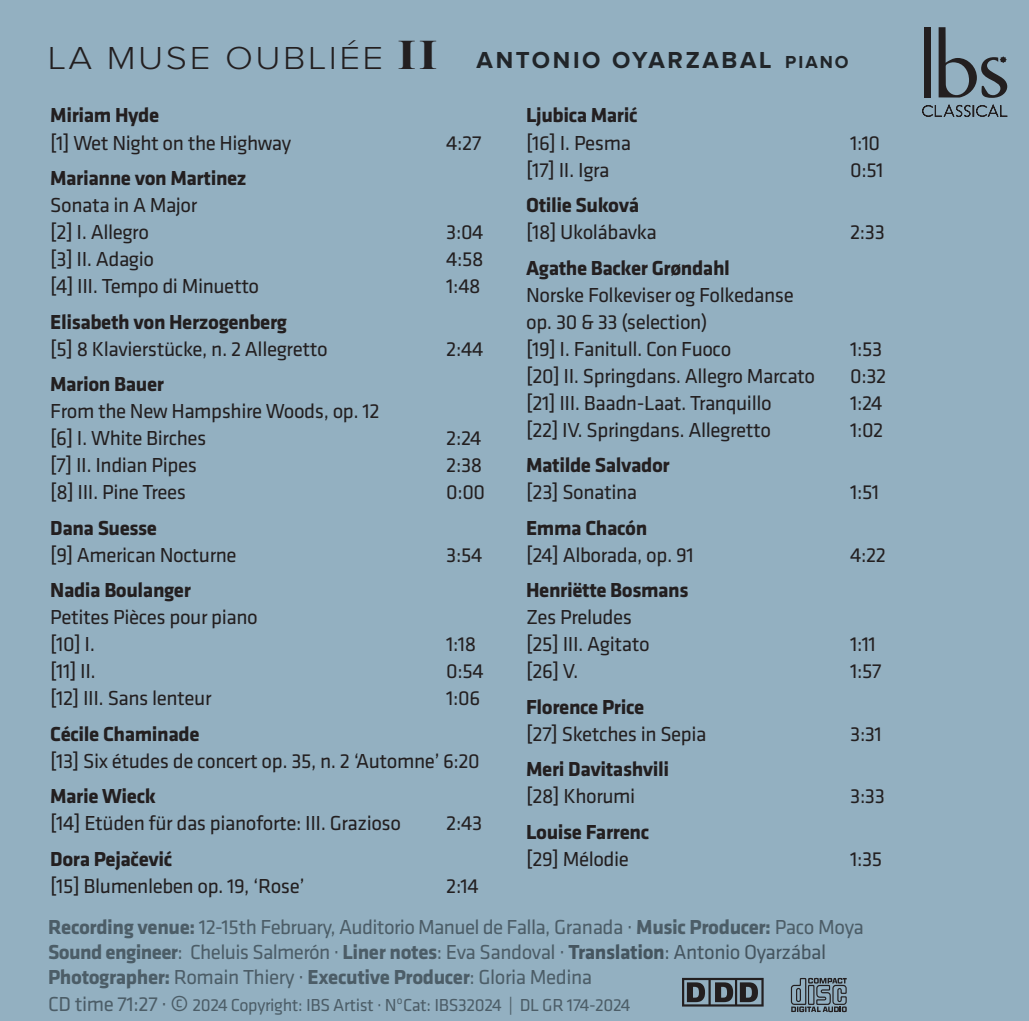
<style>
.page{position:relative;width:1029px;height:1021px;background:#fff}
.page>*{position:absolute;margin:0;border:0;box-sizing:border-box;transform-origin:0 0}
.t1{font:300 33px "Proxima Nova A";letter-spacing:.07em;color:#231f20;scale:1.11 1}
.t2{font:700 24px "Proxima Nova A";letter-spacing:.11em;color:#212529}
.t3{font:21px "Klavika";letter-spacing:-.02em;color:#231f20}
.t4{font:700 21px "Klavika";letter-spacing:-.02em;color:#231f20}
.t5{font:21px "Klavika";letter-spacing:-.03em;color:#4c5d67}
.t6{font:700 21px "Klavika";letter-spacing:-.02em;color:#4c5d67}
.t7{font:18px "Klavika";letter-spacing:-.02em;color:#4c5d67}
.s1{font-family:"Times New Roman";font-weight:700;font-size:42px}
.s2{font-size:18px}
.s3{font-weight:700}
.s4{font-weight:700;color:#45555f}
.s5{color:#45555f}
.s6{font-weight:400}
.s7{font-size:21px}
.s8{font-size:22.5px}
</style>
<div class="page">
<div style="left:0;top:0;width:1029px;height:1020px;background:#93b0c1"></div>
<svg style="left:682px;top:977px;width:82px;height:29px"></svg>
<svg style="left:922px;top:27px;width:86px;height:90px"></svg>
<svg style="left:791px;top:977px;width:56px;height:35px"></svg>
<p class="t1" style="left:48px;top:39px;width:352px">LA MUSE OUBLIÉE <span class="s1">II</span></p>
<p class="t2" style="left:477px;top:46px;width:373px">ANTONIO OYARZABAL <span class="s2">PIANO</span></p>
<p class="t4" style="left:526px;top:104px;width:113px">Ljubica Marić</p>
<p class="t3" style="left:526px;top:131px;width:106px">[16] I. Pesma</p>
<p class="t3" style="left:850px;top:131px;width:31px">1:10</p>
<p class="t3" style="left:526px;top:158px;width:85px">[17] II. Igra</p>
<p class="t3" style="left:850px;top:158px;width:35px">0:51</p>
<p class="t4" style="left:526px;top:194px;width:115px">Otilie Suková</p>
<p class="t3" style="left:526px;top:221px;width:132px">[18] Ukolábavka</p>
<p class="t3" style="left:850px;top:221px;width:36px">2:33</p>
<p class="t4" style="left:526px;top:256px;width:205px">Agathe Backer Grøndahl</p>
<p class="t3" style="left:526px;top:283px;width:269px">Norske Folkeviser og Folkedanse</p>
<p class="t3" style="left:526px;top:310px;width:183px">op. 30 &amp; 33 (selection)</p>
<p class="t3" style="left:526px;top:337px;width:207px">[19] I. Fanitull. Con Fuoco</p>
<p class="t3" style="left:850px;top:337px;width:34px">1:53</p>
<p class="t3" style="left:526px;top:364px;width:291px">[20] II. Springdans. Allegro Marcato</p>
<p class="t3" style="left:850px;top:364px;width:38px">0:32</p>
<p class="t3" style="left:526px;top:391px;width:247px">[21] III. Baadn-Laat. Tranquillo</p>
<p class="t3" style="left:850px;top:391px;width:34px">1:24</p>
<p class="t3" style="left:526px;top:418px;width:246px">[22] IV. Springdans. Allegretto</p>
<p class="t3" style="left:850px;top:418px;width:35px">1:02</p>
<p class="t4" style="left:526px;top:454px;width:145px">Matilde Salvador</p>
<p class="t3" style="left:526px;top:481px;width:113px">[23] Sonatina</p>
<p class="t3" style="left:850px;top:481px;width:30px">1:51</p>
<p class="t4" style="left:526px;top:516px;width:123px">Emma Chacón</p>
<p class="t3" style="left:526px;top:543px;width:169px">[24] Alborada, op. 91</p>
<p class="t3" style="left:850px;top:543px;width:37px">4:22</p>
<p class="t4" style="left:526px;top:579px;width:164px">Henriëtte Bosmans</p>
<p class="t3" style="left:526px;top:606px;width:107px">Zes Preludes</p>
<p class="t3" style="left:526px;top:633px;width:125px">[25] III. Agitato</p>
<p class="t3" style="left:850px;top:633px;width:27px">1:11</p>
<p class="t3" style="left:526px;top:660px;width:54px">[26] V.</p>
<p class="t3" style="left:850px;top:660px;width:33px">1:57</p>
<p class="t4" style="left:526px;top:695px;width:120px">Florence Price</p>
<p class="t3" style="left:526px;top:722px;width:182px">[27] Sketches in Sepia</p>
<p class="t3" style="left:850px;top:722px;width:33px">3:31</p>
<p class="t4" style="left:526px;top:758px;width:145px">Meri Davitashvili</p>
<p class="t3" style="left:526px;top:785px;width:111px">[28] Khorumi</p>
<p class="t3" style="left:850px;top:785px;width:36px">3:33</p>
<p class="t4" style="left:526px;top:820px;width:124px">Louise Farrenc</p>
<p class="t3" style="left:526px;top:847px;width:104px">[29] Mélodie</p>
<p class="t3" style="left:850px;top:847px;width:34px">1:35</p>
<p class="t4" style="left:50px;top:104px;width:110px">Miriam Hyde</p>
<p class="t3" style="left:50px;top:131px;width:243px">[1] Wet Night on the Highway</p>
<p class="t3" style="left:446px;top:131px;width:36px">4:27</p>
<p class="t4" style="left:50px;top:167px;width:198px">Marianne von Martinez</p>
<p class="t3" style="left:50px;top:194px;width:148px">Sonata in A Major</p>
<p class="t3" style="left:50px;top:221px;width:100px">[2] I. Allegro</p>
<p class="t3" style="left:446px;top:221px;width:39px">3:04</p>
<p class="t3" style="left:50px;top:248px;width:105px">[3] II. Adagio</p>
<p class="t3" style="left:446px;top:248px;width:39px">4:58</p>
<p class="t3" style="left:50px;top:275px;width:210px">[4] III. Tempo di Minuetto</p>
<p class="t3" style="left:446px;top:275px;width:36px">1:48</p>
<p class="t4" style="left:50px;top:310px;width:238px">Elisabeth von Herzogenberg</p>
<p class="t3" style="left:50px;top:337px;width:279px">[5] 8 Klavierstücke, n. 2 Allegretto</p>
<p class="t3" style="left:446px;top:337px;width:39px">2:44</p>
<p class="t4" style="left:50px;top:373px;width:115px">Marion Bauer</p>
<p class="t3" style="left:50px;top:400px;width:331px">From the New Hampshire Woods, op. 12</p>
<p class="t3" style="left:50px;top:427px;width:158px">[6] I. White Birches</p>
<p class="t3" style="left:446px;top:427px;width:37px">2:24</p>
<p class="t3" style="left:50px;top:454px;width:148px">[7] II. Indian Pipes</p>
<p class="t3" style="left:446px;top:454px;width:37px">2:38</p>
<p class="t3" style="left:50px;top:481px;width:137px">[8] III. Pine Trees</p>
<p class="t3" style="left:446px;top:481px;width:40px">0:00</p>
<p class="t4" style="left:50px;top:516px;width:108px">Dana Suesse</p>
<p class="t3" style="left:50px;top:543px;width:188px">[9] American Nocturne</p>
<p class="t3" style="left:446px;top:543px;width:38px">3:54</p>
<p class="t4" style="left:50px;top:579px;width:142px">Nadia Boulanger</p>
<p class="t3" style="left:50px;top:606px;width:209px">Petites Pièces pour piano</p>
<p class="t3" style="left:50px;top:633px;width:46px">[10] I.</p>
<p class="t3" style="left:446px;top:633px;width:31px">1:18</p>
<p class="t3" style="left:50px;top:660px;width:47px">[11] II.</p>
<p class="t3" style="left:446px;top:660px;width:39px">0:54</p>
<p class="t3" style="left:50px;top:687px;width:163px">[12] III. Sans lenteur</p>
<p class="t3" style="left:446px;top:687px;width:35px">1:06</p>
<p class="t4" style="left:50px;top:722px;width:151px">Cécile Chaminade</p>
<p class="t3" style="left:50px;top:749px;width:431px">[13] Six études de concert op. 35, n. 2 ‘Automne’ 6:20</p>
<p class="t4" style="left:50px;top:785px;width:107px">Marie Wieck</p>
<p class="t3" style="left:50px;top:812px;width:352px">[14] Etüden für das pianoforte: III. Grazioso</p>
<p class="t3" style="left:446px;top:812px;width:38px">2:43</p>
<p class="t4" style="left:50px;top:847px;width:124px">Dora Pejačević</p>
<p class="t3" style="left:50px;top:874px;width:256px">[15] Blumenleben op. 19, ‘Rose’</p>
<p class="t3" style="left:446px;top:874px;width:34px">2:14</p>
<p class="t5" style="left:48px;top:915px;width:817px"><span class="s3">Recording venue:</span> 12-15th February, Auditorio Manuel de Falla, Granada · <span class="s3">Music Producer:</span> Paco Moya</p>
<p class="t5" style="left:48px;top:940px;width:780px"><span class="s3">Sound engineer</span>: Cheluis Salmerón · <span class="s3">Liner notes</span>: Eva Sandoval · <span class="s4">Translation</span><span class="s5">: Antonio Oyarzábal</span></p>
<p class="t6" style="left:48px;top:965px;width:546px">Photographer: <span class="s6">Romain Thiery ·</span> Executive Producer<span class="s6">: Gloria Medina</span></p>
<p class="t7" style="left:48px;top:995px;width:584px"><span class="s7">CD time 71:27 ·</span> <span class="s8">©</span> 2024 Copyright: IBS Artist · NºCat: IBS32024 | DL GR 174-2024</p>
</div>
